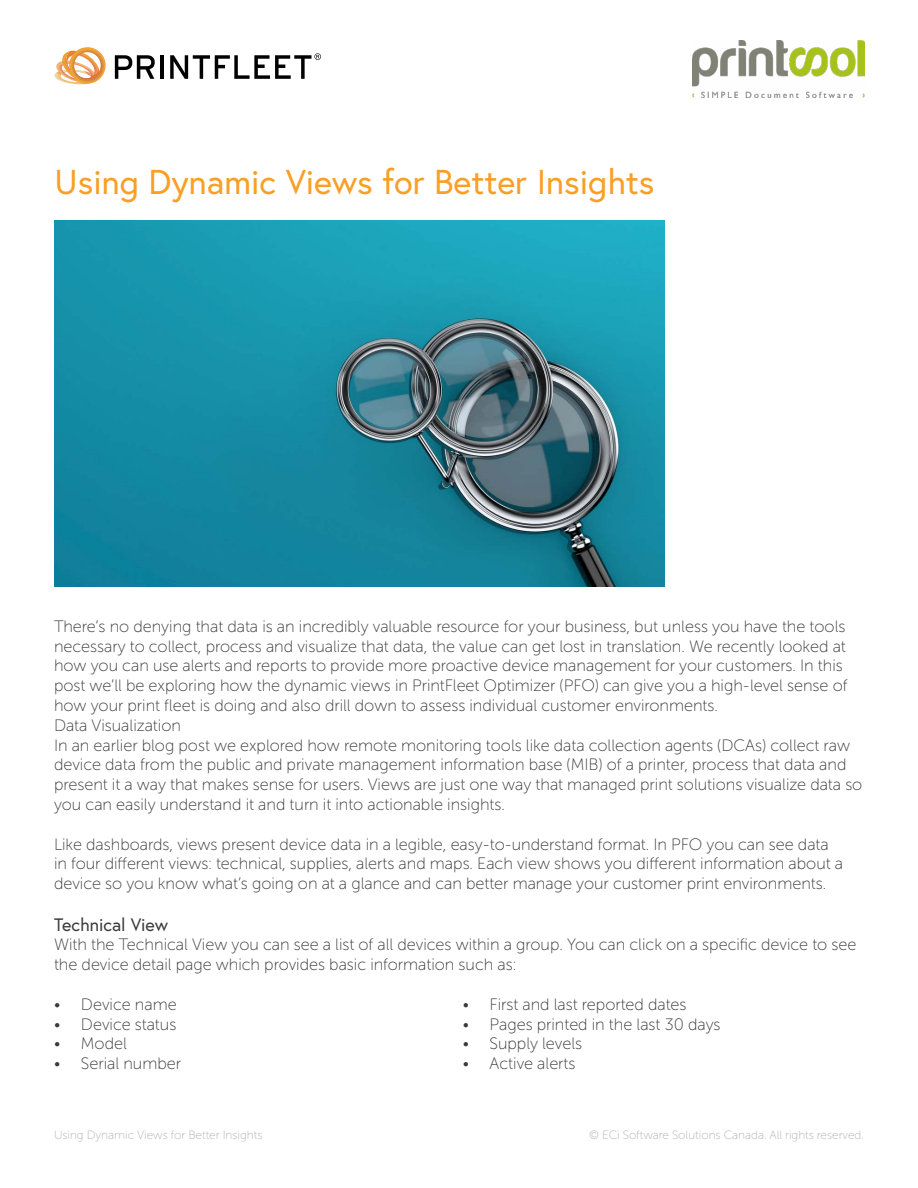
<style>
.page{position:relative;width:918px;height:1188px;background:#fff}
.page>*{position:absolute;margin:0;border:0;box-sizing:border-box;transform-origin:0 0}
.t1{font:34.5px "Europa";color:#f99f24}
.t2{font:18px "Europa";color:#3b3b3c}
.t3{font:16.5px/19.8px "Museo Sans Rounded 100";color:#3b3b3c}
.t4{font:12px "Museo Sans Rounded 100";color:#b3b2b3}
</style>
<div class="page">
<svg style="left:115px;top:55px;width:40px;height:24px"></svg>
<hr style="left:160px;top:55px;width:4px;height:24px;background:#000">
<svg style="left:55px;top:47px;width:51px;height:37px"></svg>
<svg style="left:170px;top:53px;width:151px;height:26px"></svg>
<img style="left:692px;top:41px;width:172px;height:56px">
<img style="left:54px;top:220px;width:610px;height:366px">
<h1 class="t1" style="left:55px;top:160px;width:602px">Using Dynamic Views for Better Insights</h1>
<p class="t3" style="left:54px;top:616px;width:810px">There’s no denying that data is an incredibly valuable resource for your business, but unless you have the tools necessary to collect, process and visualize that data, the value can get lost in translation. We recently looked at how you can use alerts and reports to provide more proactive device management for your customers. In this post we’ll be exploring how the dynamic views in PrintFleet Optimizer (PFO) can give you a high-level sense of how your print fleet is doing and also drill down to assess individual customer environments.<br>Data Visualization<br>In an earlier blog post we explored how remote monitoring tools like data collection agents (DCAs) collect raw device data from the public and private management information base (MIB) of a printer, process that data and present it a way that makes sense for users. Views are just one way that managed print solutions visualize data so you can easily understand it and turn it into actionable insights.</p>
<p class="t3" style="left:54px;top:834px;width:791px">Like dashboards, views present device data in a legible, easy-to-understand format. In PFO you can see data in four different views: technical, supplies, alerts and maps. Each view shows you different information about a device so you know what’s going on at a glance and can better manage your customer print environments.</p>
<p class="t2" style="left:54px;top:913px;width:116px">Technical View</p>
<p class="t3" style="left:54px;top:935px;width:804px">With the Technical View you can see a list of all devices within a group. You can click on a specific device to see the device detail page which provides basic information such as:</p>
<p class="t3" style="left:54px;top:994px;width:124px">• Device name</p>
<p class="t3" style="left:54px;top:1014px;width:124px">• Device status</p>
<p class="t3" style="left:54px;top:1034px;width:74px">• Model</p>
<p class="t3" style="left:54px;top:1054px;width:129px">• Serial number</p>
<p class="t3" style="left:463px;top:994px;width:225px">• First and last reported dates</p>
<p class="t3" style="left:463px;top:1014px;width:259px">• Pages printed in the last 30 days</p>
<p class="t3" style="left:463px;top:1034px;width:121px">• Supply levels</p>
<p class="t3" style="left:463px;top:1054px;width:114px">• Active alerts</p>
<p class="t4" style="left:54px;top:1128px;width:210px">Using Dynamic Views for Better Insights</p>
<p class="t4" style="left:589px;top:1128px;width:276px">© ECi Software Solutions Canada. All rights reserved.</p>
</div>
